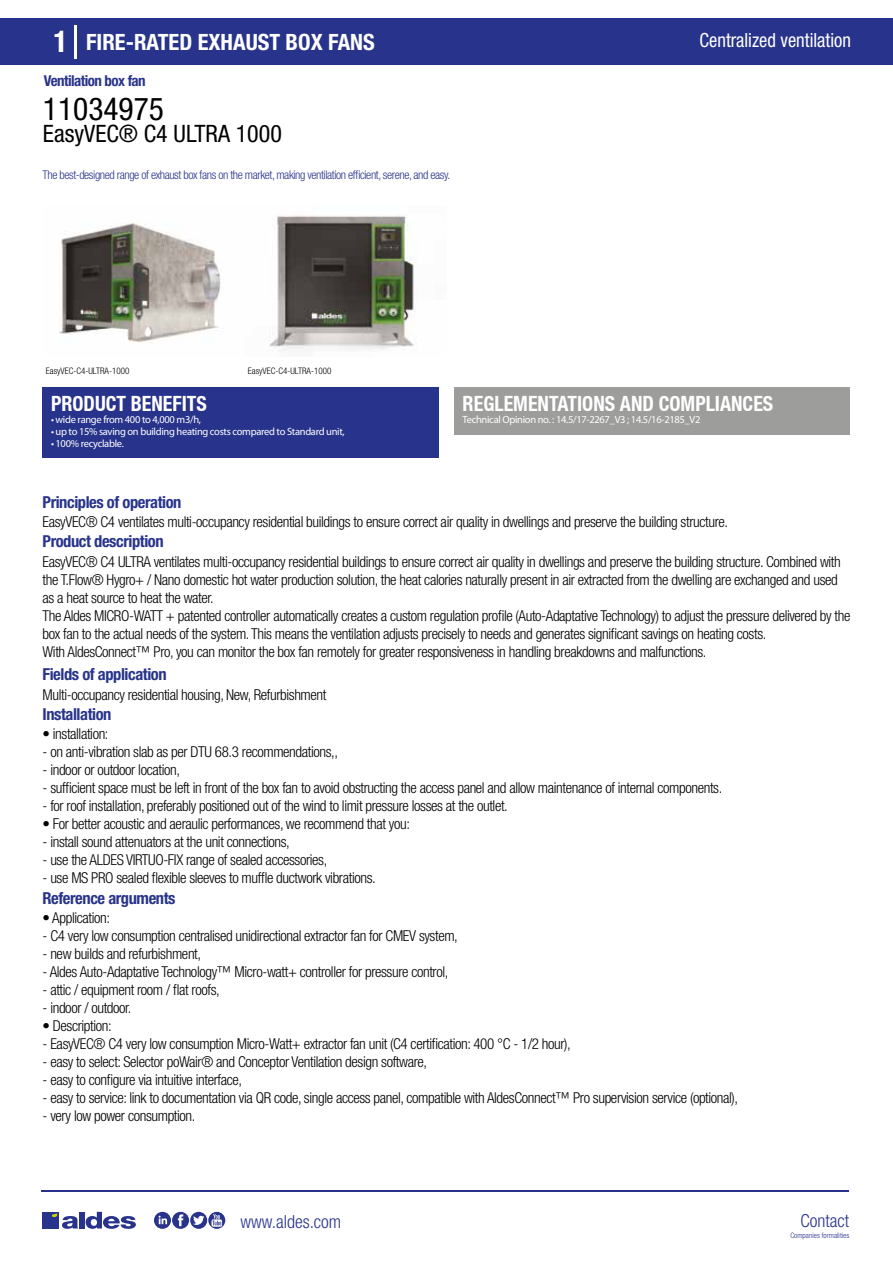
<style>
.page{position:relative;width:893px;height:1263px;background:#fff}
.page>*{position:absolute;margin:0;border:0;box-sizing:border-box;transform-origin:0 0}
.t1{font:condensed 31.5px "Helvetica Neue LT Std";color:#000}
.t2{font:condensed 24px "Helvetica Neue LT Std";color:#000}
.t3{font:700 condensed 22.5px "Helvetica Neue LT Std";color:#fff}
.t4{font:700 condensed 21px "Helvetica Neue";color:#fff;scale:.95 1}
.t5{font:condensed 19.5px "Helvetica Neue LT Std";color:#fff;scale:.95 1}
.t6{font:300 condensed 18px "Helvetica Neue";color:#28348b}
.t7{font:700 condensed 16.5px "Helvetica Neue LT Std";letter-spacing:-.025em;color:#28348b}
.t8{font:300 condensed 15px/18px "Helvetica Neue LT Std";letter-spacing:-.025em;color:#000}
.t9{font:700 condensed 15px "Helvetica Neue LT Std";letter-spacing:-.035em;color:#28348b}
.t10{font:300 condensed 12px "Helvetica Neue LT Std";letter-spacing:-.035em;color:#28348b}
.t11{font:10.5px "Myriad Pro";letter-spacing:-.03em;color:#fff}
.t12{font:300 condensed 9px "Helvetica Neue";color:#000}
.t13{font:300 condensed 7.5px "Helvetica Neue";color:#28348b}
.s1{font-size:30px}
</style>
<div class="page">
<div style="left:0;top:18px;width:893px;height:46px;background:#28348b"></div>
<div style="left:454px;top:387px;width:396px;height:48px;background:#9d9d9c"></div>
<div style="left:43px;top:387px;width:396px;height:70px;background:#28348b"></div>
<hr style="left:74px;top:25px;width:2px;height:33px;background:#fff">
<svg style="left:59px;top:215px;width:358px;height:136px"></svg>
<hr style="left:41px;top:1190px;width:808px;height:1px;background:#28348b">
<svg style="left:154px;top:1212px;width:71px;height:17px"></svg>
<div style="left:42px;top:1212px;width:17px;height:16px;background:#28348b"></div>
<div style="left:79px;top:1212px;width:5px;height:16px;background:#28348b"></div>
<svg style="left:86px;top:1212px;width:50px;height:17px"></svg>
<svg style="left:52px;top:1213px;width:26px;height:16px"></svg>
<h3 class="t3" style="left:54px;top:28px;width:323px"><span class="s1">1</span> FIRE-RATED EXHAUST BOX FANS</h3>
<h3 class="t5" style="left:700px;top:29px;width:161px">Centralized ventilation</h3>
<p class="t9" style="left:44px;top:71px;width:103px">Ventilation box fan</p>
<h1 class="t1" style="left:43px;top:91px;width:122px">11034975</h1>
<h2 class="t2" style="left:43px;top:120px;width:240px">EasyVEC® C4 ULTRA 1000</h2>
<p class="t10" style="left:43px;top:167px;width:409px">The best-designed range of exhaust box fans on the market, making ventilation efficient, serene, and easy.</p>
<p class="t12" style="left:46px;top:365px;width:85px">EasyVEC-C4-ULTRA-1000</p>
<p class="t12" style="left:248px;top:365px;width:85px">EasyVEC-C4-ULTRA-1000</p>
<p class="t12" style="left:111px;top:365px;width:6px">4</p>
<h3 class="t4" style="left:51px;top:391px;width:166px">PRODUCT BENEFITS</h3>
<p class="t11" style="left:51px;top:413px;width:152px">• wide range from 400 to 4,000 m3/h,</p>
<p class="t11" style="left:51px;top:425px;width:295px">• up to 15% saving on building heating costs compared to Standard unit,</p>
<p class="t11" style="left:51px;top:437px;width:74px">• 100% recyclable.</p>
<h3 class="t4" style="left:463px;top:391px;width:328px">REGLEMENTATIONS AND COMPLIANCES</h3>
<p class="t11" style="left:463px;top:413px;width:239px">Technical Opinion no. : 14.5/17-2267_V3 ; 14.5/16-2185_V2</p>
<p class="t7" style="left:43px;top:492px;width:140px">Principles of operation</p>
<p class="t7" style="left:43px;top:531px;width:123px">Product description</p>
<p class="t8" style="left:43px;top:513px;width:687px">EasyVEC® C4 ventilates multi-occupancy residential buildings to ensure correct air quality in dwellings and preserve the building structure.</p>
<p class="t8" style="left:43px;top:552px;width:809px">EasyVEC® C4 ULTRA ventilates multi-occupancy residential buildings to ensure correct air quality in dwellings and preserve the building structure. Combined with the T.Flow® Hygro+ / Nano domestic hot water production solution, the heat calories naturally present in air extracted from the dwelling are exchanged and used as a heat source to heat the water.<br>The Aldes MICRO-WATT + patented controller automatically creates a custom regulation profile (Auto-Adaptative Technology) to adjust the pressure delivered by the box fan to the actual needs of the system. This means the ventilation adjusts precisely to needs and generates significant savings on heating costs.<br>With AldesConnect™ Pro, you can monitor the box fan remotely for greater responsiveness in handling breakdowns and malfunctions.</p>
<p class="t8" style="left:43px;top:685px;width:285px">Multi-occupancy residential housing, New, Refurbishment</p>
<p class="t8" style="left:43px;top:725px;width:68px">• installation:</p>
<p class="t8" style="left:43px;top:743px;width:297px">- on anti-vibration slab as per DTU 68.3 recommendations,,</p>
<p class="t8" style="left:43px;top:761px;width:139px">- indoor or outdoor location,</p>
<p class="t8" style="left:43px;top:779px;width:681px">- sufficient space must be left in front of the box fan to avoid obstructing the access panel and allow maintenance of internal components.</p>
<p class="t8" style="left:43px;top:797px;width:467px">- for roof installation, preferably positioned out of the wind to limit pressure losses at the outlet.</p>
<p class="t8" style="left:43px;top:815px;width:369px">• For better acoustic and aeraulic performances, we recommend that you:</p>
<p class="t8" style="left:43px;top:833px;width:249px">- install sound attenuators at the unit connections,</p>
<p class="t8" style="left:43px;top:851px;width:286px">- use the ALDES VIRTUO-FIX range of sealed accessories,</p>
<p class="t8" style="left:43px;top:869px;width:335px">- use MS PRO sealed flexible sleeves to muffle ductwork vibrations.</p>
<p class="t7" style="left:43px;top:664px;width:126px">Fields of application</p>
<p class="t7" style="left:43px;top:704px;width:70px">Installation</p>
<p class="t7" style="left:43px;top:888px;width:135px">Reference arguments</p>
<p class="t8" style="left:43px;top:909px;width:69px">• Application:</p>
<p class="t8" style="left:43px;top:927px;width:417px">- C4 very low consumption centralised unidirectional extractor fan for CMEV system,</p>
<p class="t8" style="left:43px;top:945px;width:160px">- new builds and refurbishment,</p>
<p class="t8" style="left:43px;top:963px;width:407px">- Aldes Auto-Adaptative Technology™ Micro-watt+ controller for pressure control,</p>
<p class="t8" style="left:43px;top:981px;width:179px">- attic / equipment room / flat roofs,</p>
<p class="t8" style="left:43px;top:999px;width:91px">- indoor / outdoor.</p>
<p class="t8" style="left:43px;top:1017px;width:71px">• Description:</p>
<p class="t8" style="left:43px;top:1035px;width:530px">- EasyVEC® C4 very low consumption Micro-Watt+ extractor fan unit (C4 certification: 400 °C - 1/2 hour),</p>
<p class="t8" style="left:43px;top:1053px;width:386px">- easy to select: Selector poWair® and Conceptor Ventilation design software,</p>
<p class="t8" style="left:43px;top:1071px;width:201px">- easy to configure via intuitive interface,</p>
<p class="t8" style="left:43px;top:1089px;width:697px">- easy to service: link to documentation via QR code, single access panel, compatible with AldesConnect™ Pro supervision service (optional),</p>
<p class="t8" style="left:43px;top:1107px;width:154px">- very low power consumption.</p>
<p class="t6" style="left:240px;top:1211px;width:102px">www.aldes.com</p>
<p class="t6" style="left:800px;top:1211px;width:50px">Contact</p>
<p class="t13" style="left:790px;top:1230px;width:60px">Companies formalities</p>
</div>
